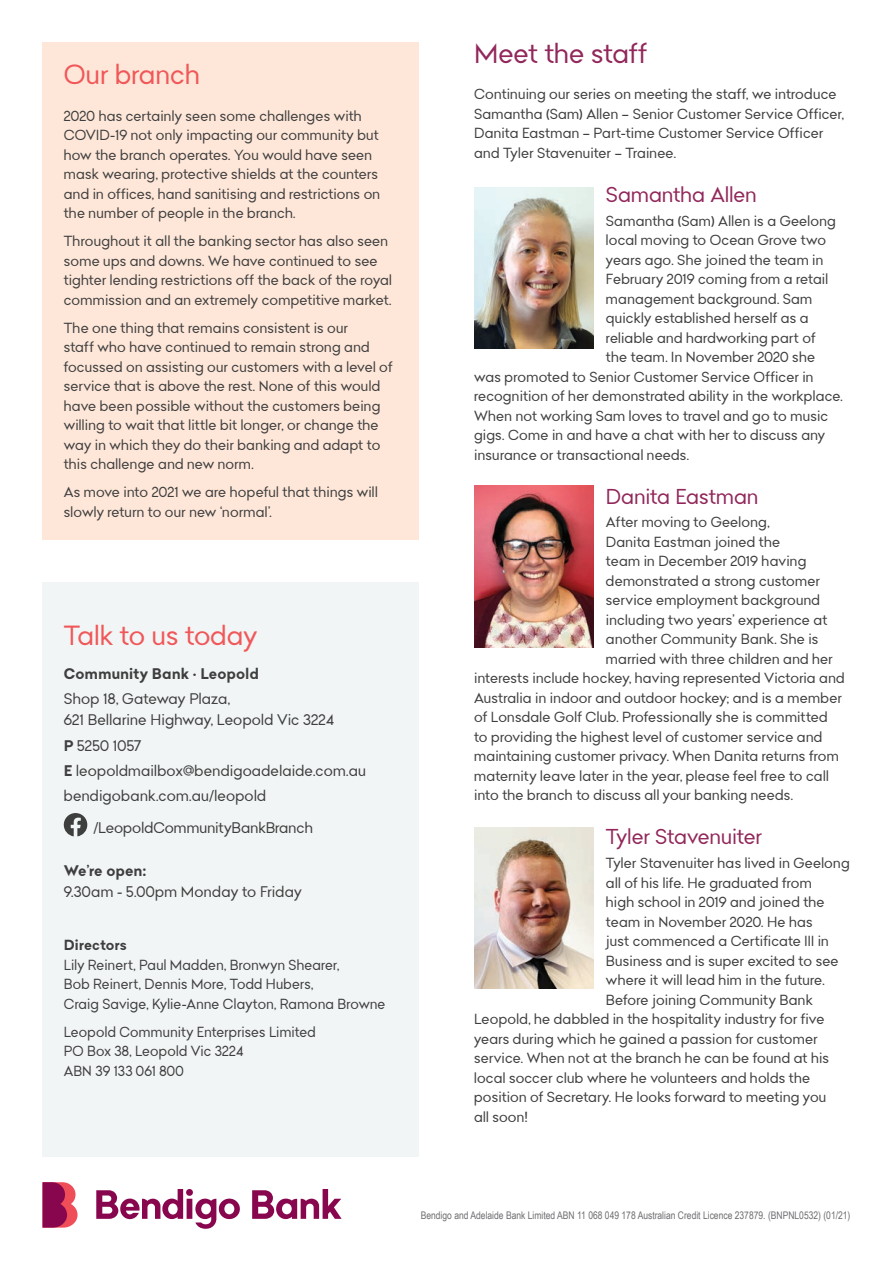
<style>
.page{position:relative;width:893px;height:1263px;background:#fff}
.page>*{position:absolute;margin:0;border:0;box-sizing:border-box;transform-origin:0 0}
.t1{font:27px "Bendigo Sans";letter-spacing:.01em;color:#f05759}
.t2{font:27px "Bendigo Sans";color:#91275a}
.t3{font:21px "Bendigo Sans";letter-spacing:.005em;color:#91275a}
.t4{font:15px/25.2px "Bendigo Sans";letter-spacing:.015em;color:#3e3e3f}
.t5{font:700 15px "Bendigo Sans";letter-spacing:.02em;color:#3e3e3f}
.t6{font:14.25px/19.5px "Bendigo Sans";letter-spacing:.02em;color:#3e3e3f}
.t7{font:700 14.25px "Bendigo Sans";letter-spacing:.02em;color:#3e3e3f}
.t8{font:10.5px "Arial Narrow";color:#6c6d70}
.s1{font-weight:700}
</style>
<div class="page">
<div style="left:43px;top:43px;width:376px;height:497px;background:#fee7d8"></div>
<svg style="left:96px;top:1189px;width:144px;height:40px"></svg>
<svg style="left:252px;top:1189px;width:90px;height:30px"></svg>
<svg style="left:43px;top:1182px;width:35px;height:45px;background:#b33664"></svg>
<div style="left:43px;top:583px;width:376px;height:574px;background:#f2f5f5"></div>
<svg style="left:64px;top:813px;width:23px;height:23px"></svg>
<img style="left:474px;top:187px;width:119px;height:162px">
<img style="left:474px;top:485px;width:119px;height:162px">
<img style="left:474px;top:827px;width:119px;height:162px">
<h1 class="t1" style="left:64px;top:57px;width:137px">Our branch</h1>
<p class="t6" style="left:64px;top:105px;width:318px">2020 has certainly seen some challenges with COVID-19 not only impacting our community but how the branch operates. You would have seen mask wearing, protective shields at the counters and in offices, hand sanitising and restrictions on the number of people in the branch.</p>
<p class="t6" style="left:64px;top:231px;width:330px">Throughout it all the banking sector has also seen some ups and downs. We have continued to see tighter lending restrictions off the back of the royal commission and an extremely competitive market.</p>
<p class="t6" style="left:64px;top:317px;width:330px">The one thing that remains consistent is our<br>staff who have continued to remain strong and focussed on assisting our customers with a level of service that is above the rest. None of this would have been possible without the customers being willing to wait that little bit longer, or change the way in which they do their banking and adapt to this challenge and new norm.</p>
<p class="t6" style="left:64px;top:482px;width:315px">As move into 2021 we are hopeful that things will slowly return to our new ‘normal’.</p>
<h1 class="t1" style="left:64px;top:618px;width:195px">Talk to us today</h1>
<p class="t5" style="left:64px;top:664px;width:196px">Community Bank • Leopold</p>
<p class="t4" style="left:64px;top:688px;width:272px;line-height:21px">Shop 18, Gateway Plaza,<br>621 Bellarine Highway, Leopold Vic 3224</p>
<p class="t4" style="left:64px;top:732px;width:304px"><span class="s1">P</span> 5250 1057<br><span class="s1">E</span> leopoldmailbox@bendigoadelaide.com.au bendigobank.com.au/leopold</p>
<p class="t4" style="left:93px;top:815px;width:221px">/LeopoldCommunityBankBranch</p>
<p class="t5" style="left:64px;top:861px;width:84px">We’re open:</p>
<p class="t4" style="left:64px;top:878px;width:239px">9.30am - 5.00pm Monday to Friday</p>
<p class="t7" style="left:64px;top:936px;width:65px">Directors</p>
<p class="t6" style="left:64px;top:954px;width:323px">Lily Reinert, Paul Madden, Bronwyn Shearer,<br>Bob Reinert, Dennis More, Todd Hubers,<br>Craig Savige, Kylie-Anne Clayton, Ramona Browne</p>
<p class="t6" style="left:64px;top:1021px;width:253px">Leopold Community Enterprises Limited<br>PO Box 38, Leopold Vic 3224<br>ABN 39 133 061 800</p>
<h1 class="t2" style="left:474px;top:35px;width:174px">Meet the staff</h1>
<p class="t6" style="left:474px;top:84px;width:371px">Continuing our series on meeting the staff, we introduce Samantha (Sam) Allen – Senior Customer Service Officer, Danita Eastman – Part-time Customer Service Officer and Tyler Stavenuiter – Trainee.</p>
<h2 class="t3" style="left:606px;top:180px;width:152px">Samantha Allen</h2>
<p class="t6" style="left:606px;top:210px;width:231px">Samantha (Sam) Allen is a Geelong</p>
<p class="t6" style="left:606px;top:230px;width:222px">local moving to Ocean Grove two</p>
<p class="t6" style="left:606px;top:249px;width:219px">years ago. She joined the team in</p>
<p class="t6" style="left:606px;top:269px;width:224px">February 2019 coming from a retail</p>
<p class="t6" style="left:606px;top:288px;width:208px">management background. Sam</p>
<p class="t6" style="left:606px;top:308px;width:204px">quickly established herself as a</p>
<p class="t6" style="left:606px;top:327px;width:211px">reliable and hardworking part of</p>
<p class="t6" style="left:606px;top:347px;width:211px">the team. In November 2020 she</p>
<p class="t6" style="left:474px;top:366px;width:341px">was promoted to Senior Customer Service Officer in</p>
<p class="t6" style="left:474px;top:386px;width:370px">recognition of her demonstrated ability in the workplace.</p>
<p class="t6" style="left:474px;top:405px;width:355px">When not working Sam loves to travel and go to music</p>
<p class="t6" style="left:474px;top:425px;width:353px">gigs. Come in and have a chat with her to discuss any</p>
<p class="t6" style="left:474px;top:444px;width:216px">insurance or transactional needs.</p>
<h2 class="t3" style="left:606px;top:482px;width:154px">Danita Eastman</h2>
<p class="t6" style="left:606px;top:512px;width:165px">After moving to Geelong,</p>
<p class="t6" style="left:606px;top:532px;width:176px">Danita Eastman joined the</p>
<p class="t6" style="left:606px;top:551px;width:202px">team in December 2019 having</p>
<p class="t6" style="left:606px;top:571px;width:215px">demonstrated a strong customer</p>
<p class="t6" style="left:606px;top:590px;width:216px">service employment background</p>
<p class="t6" style="left:606px;top:610px;width:223px">including two years’ experience at</p>
<p class="t6" style="left:606px;top:629px;width:214px">another Community Bank. She is</p>
<p class="t6" style="left:606px;top:649px;width:228px">married with three children and her</p>
<p class="t6" style="left:474px;top:668px;width:372px">interests include hockey, having represented Victoria and</p>
<p class="t6" style="left:474px;top:688px;width:369px">Australia in indoor and outdoor hockey; and is a member</p>
<p class="t6" style="left:474px;top:707px;width:355px">of Lonsdale Golf Club. Professionally she is committed</p>
<p class="t6" style="left:474px;top:727px;width:350px">to providing the highest level of customer service and</p>
<p class="t6" style="left:474px;top:746px;width:366px">maintaining customer privacy. When Danita returns from</p>
<p class="t6" style="left:474px;top:766px;width:356px">maternity leave later in the year, please feel free to call</p>
<p class="t6" style="left:474px;top:785px;width:320px">into the branch to discuss all your banking needs.</p>
<h2 class="t3" style="left:606px;top:823px;width:157px">Tyler Stavenuiter</h2>
<p class="t6" style="left:606px;top:853px;width:245px">Tyler Stavenuiter has lived in Geelong</p>
<p class="t6" style="left:606px;top:872px;width:207px">all of his life. He graduated from</p>
<p class="t6" style="left:606px;top:892px;width:220px">high school in 2019 and joined the</p>
<p class="t6" style="left:606px;top:911px;width:208px">team in November 2020. He has</p>
<p class="t6" style="left:606px;top:931px;width:224px">just commenced a Certificate III in</p>
<p class="t6" style="left:606px;top:950px;width:234px">Business and is super excited to see</p>
<p class="t6" style="left:606px;top:970px;width:220px">where it will lead him in the future.</p>
<p class="t6" style="left:606px;top:989px;width:208px">Before joining Community Bank</p>
<p class="t6" style="left:474px;top:1009px;width:352px">Leopold, he dabbled in the hospitality industry for five</p>
<p class="t6" style="left:474px;top:1028px;width:345px">years during which he gained a passion for customer</p>
<p class="t6" style="left:474px;top:1048px;width:356px">service. When not at the branch he can be found at his</p>
<p class="t6" style="left:474px;top:1067px;width:337px">local soccer club where he volunteers and holds the</p>
<p class="t6" style="left:474px;top:1087px;width:354px">position of Secretary. He looks forward to meeting you</p>
<p class="t6" style="left:474px;top:1106px;width:55px">all soon!</p>
<p class="t8" style="left:421px;top:1208px;width:431px">Bendigo and Adelaide Bank Limited ABN 11 068 049 178 Australian Credit Licence 237879. (BNPNL0532) (01/21)</p>
</div>
